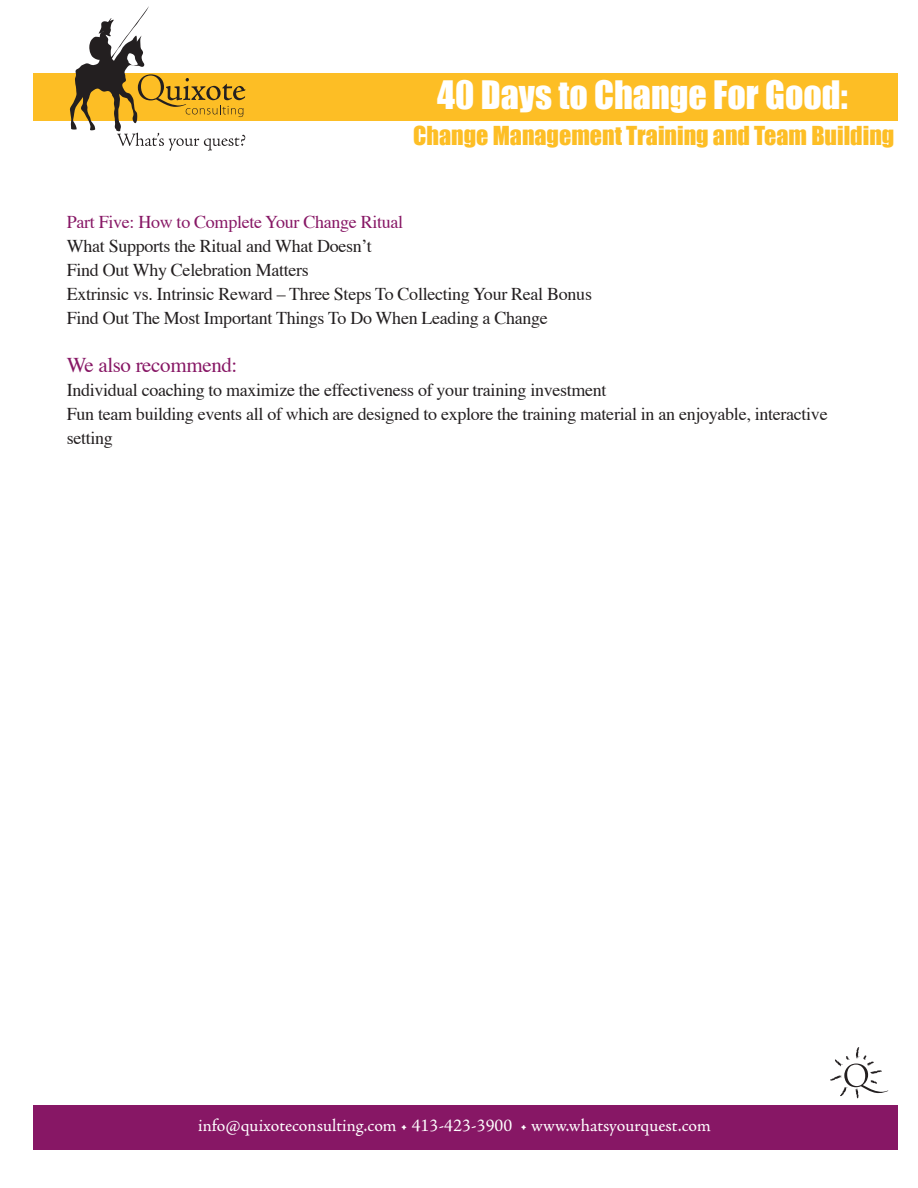
<style>
.page{position:relative;width:918px;height:1188px;background:#fff}
.page>*{position:absolute;margin:0;border:0;box-sizing:border-box;transform-origin:0 0}
.t1{font:36px "Impact";color:#fff}
.t2{font:24px "Impact";color:#fdbe25}
.t3{font:21px "Times";letter-spacing:-.015em;color:#871765}
.t4{font:18px/24px "Times";letter-spacing:-.015em;color:#231f20}
.t5{font:18px "Adobe Jenson Pro";color:#fff}
.t6{font:18px "Times";letter-spacing:-.015em;color:#871765}
</style>
<div class="page">
<div style="left:34px;top:73px;width:864px;height:47px;background:#fdbe25"></div>
<svg style="left:70px;top:6px;width:175px;height:145px"></svg>
<div style="left:34px;top:1105px;width:864px;height:44px;background:#871765"></div>
<svg style="left:830px;top:1047px;width:58px;height:51px"></svg>
<h1 class="t1" style="left:437px;top:73px;width:412px">40 Days to Change For Good:</h1>
<h2 class="t2" style="left:413px;top:121px;width:483px">Change Management Training and Team Building</h2>
<p class="t6" style="left:67px;top:205px;width:338px">Part Five: How to Complete Your Change Ritual</p>
<p class="t4" style="left:67px;top:232px;width:527px">What Supports the Ritual and What Doesn’t<br>Find Out Why Celebration Matters<br>Extrinsic vs. Intrinsic Reward – Three Steps To Collecting Your Real Bonus Find Out The Most Important Things To Do When Leading a Change</p>
<p class="t3" style="left:67px;top:345px;width:172px">We also recommend:</p>
<p class="t4" style="left:67px;top:376px;width:762px">Individual coaching to maximize the effectiveness of your training investment<br>Fun team building events all of which are designed to explore the training material in an enjoyable, interactive setting</p>
<p class="t5" style="left:198px;top:1115px;width:514px">info@quixoteconsulting.com • 413-423-3900 • www.whatsyourquest.com</p>
</div>
